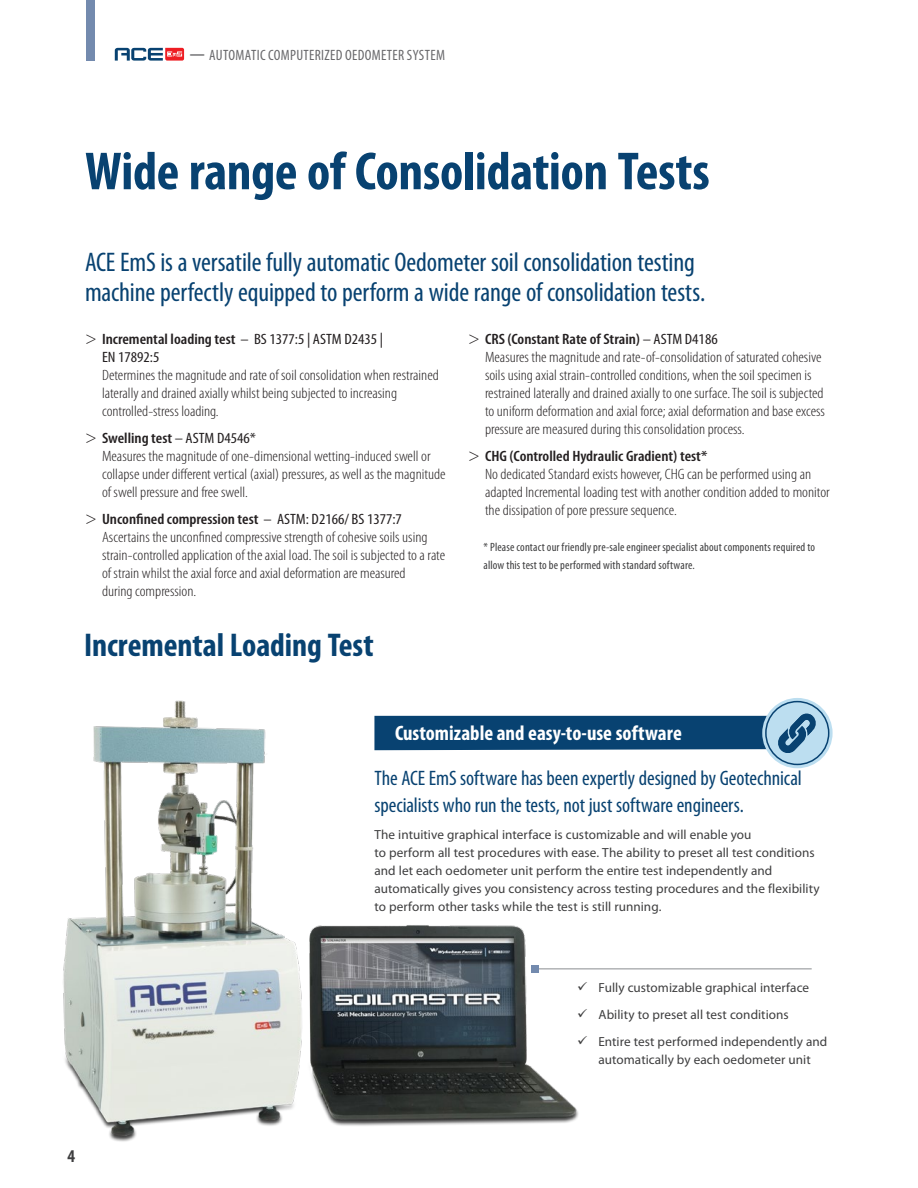
<style>
.page{position:relative;width:918px;height:1188px;background:#fff}
.page>*{position:absolute;margin:0;border:0;box-sizing:border-box;transform-origin:0 0}
.Heading_1{font:700 condensed 54px "Myriad Pro";letter-spacing:-.005em;color:#084271}
.Heading_2{font:700 condensed 33px "Myriad Pro";color:#084271}
.Heading_2-2{font:condensed 27px/30px "Myriad Pro";letter-spacing:-.005em;color:#084271}
.Heading_5{font:condensed 21px/27px "Myriad Pro";letter-spacing:-.005em;color:#084271}
.Heading_5-2{font:700 condensed 21px "Myriad Pro";color:#fff}
.t1{font:700 condensed 18px "Myriad Pro";color:#3e3e3f}
.t2{font:300 condensed 15px/18px "Myriad Pro";color:#231f20;scale:1.1 1}
.t3{font:condensed 15px "Myriad Pro";letter-spacing:.02em;color:#69696c}
.body_copy{font:13.2px/18px "Myriad Pro";letter-spacing:.005em;color:#3e3e3f}
.t4{font:condensed 12px/18px "Myriad Pro";letter-spacing:.01em;color:#3e3e3f}
.s1{font-weight:700}
.s2{font-stretch:normal;font-size:18px}
.s3{font-weight:600}
.s4{font-weight:400}
</style>
<div class="page">
<div style="left:86px;top:0;width:9px;height:61px;background:#738aae"></div>
<svg style="left:115px;top:48px;width:69px;height:13px"></svg>
<svg style="left:762px;top:698px;width:71px;height:70px;background:#add1e5"></svg>
<div style="left:765px;top:701px;width:64px;height:64px;border:2px solid #084271;border-radius:50%"></div>
<svg style="left:640px;top:713px;width:177px;height:42px;background:#4f7c9e"></svg>
<img style="left:63px;top:700px;width:577px;height:442px">
<hr style="left:538px;top:968px;width:274px;height:1px;background:#97999c">
<div style="left:531px;top:965px;width:8px;height:7px;background:#738aae"></div>
<svg style="left:578px;top:981px;width:9px;height:9px"></svg>
<svg style="left:578px;top:1008px;width:9px;height:9px"></svg>
<svg style="left:578px;top:1035px;width:9px;height:9px"></svg>
<p class="t3" style="left:190px;top:47px;width:257px"><span class="s1">—</span> AUTOMATIC COMPUTERIZED OEDOMETER SYSTEM</p>
<p class="Heading_1" style="left:85px;top:142px;width:626px">Wide range of Consolidation Tests</p>
<p class="Heading_2-2" style="left:85px;top:247px;width:622px">ACE EmS is a versatile fully automatic Oedometer soil consolidation testing machine perfectly equipped to perform a wide range of consolidation tests.</p>
<p class="t2" style="left:102px;top:330px;width:308px;text-indent:-17px"><span class="s2">&gt;</span> <span class="s3">Incremental loading test</span> <span class="s4">– BS 1377:5 | ASTM D2435 |<br>EN 17892:5<br></span>Determines the magnitude and rate of soil consolidation when restrained laterally and drained axially whilst being subjected to increasing controlled-stress loading.</p>
<p class="t2" style="left:102px;top:429px;width:314px;text-indent:-17px"><span class="s2">&gt;</span> <span class="s3">Swelling test</span> <span class="s4">– ASTM D4546*<br></span>Measures the magnitude of one-dimensional wetting-induced swell or collapse under different vertical (axial) pressures, as well as the magnitude of swell pressure and free swell.</p>
<p class="t2" style="left:102px;top:510px;width:313px;text-indent:-17px"><span class="s2">&gt;</span> <span class="s3">Unconfined compression test</span> <span class="s4">– ASTM: D2166/ BS 1377:7<br></span>Ascertains the unconfined compressive strength of cohesive soils using strain-controlled application of the axial load. The soil is subjected to a rate of strain whilst the axial force and axial deformation are measured<br>during compression.</p>
<p class="t2" style="left:485px;top:330px;width:311px;text-indent:-17px"><span class="s2">&gt;</span> <span class="s3">CRS (Constant Rate of Strain)</span> <span class="s4">– ASTM D4186<br></span>Measures the magnitude and rate-of-consolidation of saturated cohesive soils using axial strain-controlled conditions, when the soil specimen is restrained laterally and drained axially to one surface. The soil is subjected to uniform deformation and axial force; axial deformation and base excess pressure are measured during this consolidation process.</p>
<p class="t2" style="left:485px;top:447px;width:315px;text-indent:-17px"><span class="s2">&gt;</span> <span class="s3">CHG (Controlled Hydraulic Gradient) test*<br></span>No dedicated Standard exists however, CHG can be performed using an adapted Incremental loading test with another condition added to monitor the dissipation of pore pressure sequence.</p>
<p class="t4" style="left:484px;top:538px;width:333px">* Please contact our friendly pre-sale engineer specialist about components required to allow this test to be performed with standard software.</p>
<p class="Heading_2" style="left:84px;top:627px;width:291px">Incremental Loading Test</p>
<p class="Heading_5-2" style="left:395px;top:721px;width:288px">Customizable and easy-to-use software</p>
<p class="Heading_5" style="left:374px;top:765px;width:429px">The ACE EmS software has been expertly designed by Geotechnical specialists who run the tests, not just software engineers.</p>
<p class="body_copy" style="left:374px;top:825px;width:447px">The intuitive graphical interface is customizable and will enable you<br>to perform all test procedures with ease. The ability to preset all test conditions and let each oedometer unit perform the entire test independently and automatically gives you consistency across testing procedures and the flexibility to perform other tasks while the test is still running.</p>
<p class="body_copy" style="left:599px;top:978px;width:212px">Fully customizable graphical interface</p>
<p class="body_copy" style="left:599px;top:1005px;width:192px">Ability to preset all test conditions</p>
<p class="body_copy" style="left:599px;top:1032px;width:230px">Entire test performed independently and automatically by each oedometer unit</p>
<p class="t1" style="left:68px;top:1146px;width:9px">4</p>
</div>
